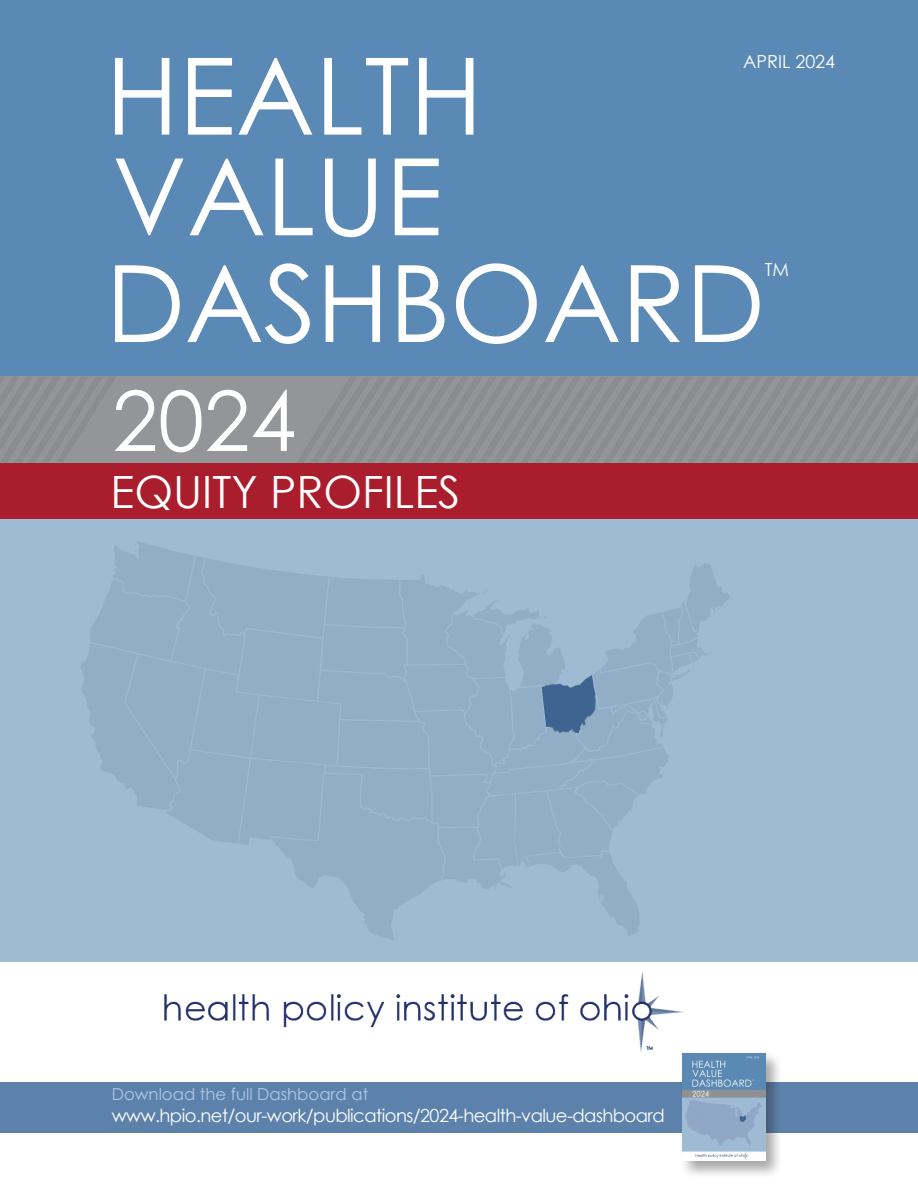
<style>
.page{position:relative;width:918px;height:1188px;background:#fff}
.page>*{position:absolute;margin:0;border:0;box-sizing:border-box;transform-origin:0 0}
.t1{font:106.8px/207.5px "Century Gothic";color:#fff}
.t2{font:83.1px "Century Gothic";color:#fff}
.t3{font:44.55px "Century Gothic";color:#fff}
.t4{font:18px "Century Gothic";letter-spacing:-.03em;color:#fff}
.t5{font:18px "Century Gothic";color:#fff}
.t6{font:16.5px "Century Gothic";color:#b0c7e7}
</style>
<div class="page">
<div style="left:0;top:0;width:918px;height:377px;background:#5989b4"></div>
<div style="left:0;top:519px;width:918px;height:442px;background:linear-gradient(to right,#97b3cb,#9cb7d0)"></div>
<div style="left:0;top:377px;width:918px;height:86px;background:#939598"></div>
<img style="left:164px;top:971px;width:519px;height:81px">
<div style="left:0;top:464px;width:918px;height:55px;background:#aa1d2d"></div>
<div style="left:0;top:1082px;width:918px;height:50px;background:#5c82ab"></div>
<div style="left:680px;top:1051px;width:103px;height:128px;background:#231f20;opacity:.4"></div>
<img style="left:683px;top:1054px;width:83px;height:107px">
<p class="t5" style="left:743px;top:49px;width:94px">APRIL 2024</p>
<h1 class="t1" style="left:106px;top:-9px;width:661px">HEALTH<br>DASHBOARD</h1>
<h1 class="t1" style="left:112px;top:91px;width:332px">VALUE</h1>
<p class="t4" style="left:765px;top:257px;width:26px">TM</p>
<h2 class="t2" style="left:112px;top:363px;width:186px">2024</h2>
<h3 class="t3" style="left:110px;top:461px;width:351px">EQUITY PROFILES</h3>
<p class="t6" style="left:112px;top:1082px;width:258px">Download the full Dashboard at</p>
<p class="t4" style="left:112px;top:1102px;width:555px">www.hpio.net/our-work/publications/2024-health-value-dashboard</p>
</div>
